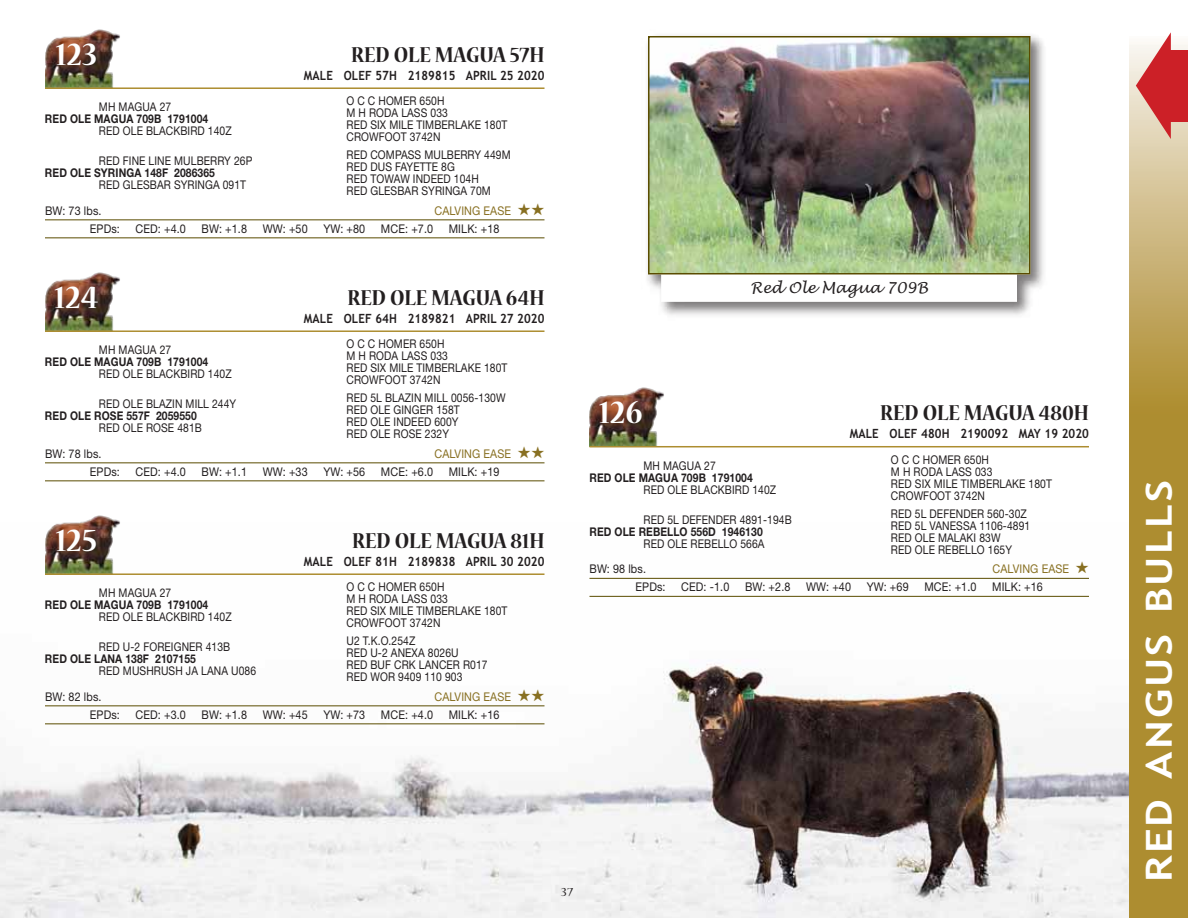
<style>
.page{position:relative;width:1188px;height:918px;background:#fff}
.page>*{position:absolute;margin:0;border:0;box-sizing:border-box;transform-origin:0 0}
.t1{font:700 36px "Trebuchet MS";letter-spacing:.05em;color:#fff;scale:1.2 1}
.t2{font:700 36px "Nueva Std";letter-spacing:.01em;color:#fff;scale:.9 1}
.t3{font:700 24px "Nueva Std";letter-spacing:-.005em;color:#231f20;scale:.9 1}
.t4{font:italic 15px "Lucida Handwriting";color:#231f20}
.t5{font:13.5px "Nueva Std";color:#231f20}
.t6{font:700 12.75px "Trebuchet MS";letter-spacing:.01em;color:#231f20;scale:.9 1}
.t7{font:12px/18px "Helvetica Neue";letter-spacing:.01em;color:#231f20;scale:.86 1}
.t8{font:12px "Helvetica Neue";letter-spacing:.01em;color:#231f20;scale:.9 1}
.t9{font:700 12px "Helvetica Neue";letter-spacing:.01em;color:#231f20;scale:.86 1}
.t10{font:12px "Helvetica Neue";letter-spacing:.01em;color:#887022;scale:.9 1}
</style>
<div class="page">
<img style="left:0;top:522px;width:1130px;height:396px">
<img style="left:647px;top:35px;width:397px;height:280px">
<div style="left:662px;top:270px;width:355px;height:32px;background:#fff"></div>
<img style="left:651px;top:39px;width:376px;height:232px">
<div style="left:648px;top:36px;width:382px;height:238px;border:2px solid #5a4c00"></div>
<div style="left:1130px;top:396px;width:58px;height:522px;background:#ad8d30"></div>
<div style="left:1130px;top:36px;width:58px;height:378px;background:linear-gradient(to bottom,#f8f4ef,#ab8929)"></div>
<img style="left:45px;top:29px;width:75px;height:58px">
<hr style="left:45px;top:87px;width:499px;height:2px;background:#ad8d30">
<hr style="left:45px;top:219px;width:499px;height:1px;background:#5a4c00">
<hr style="left:45px;top:237px;width:499px;height:1px;background:#5a4c00">
<img style="left:45px;top:272px;width:75px;height:58px">
<hr style="left:45px;top:330px;width:499px;height:2px;background:#ad8d30">
<hr style="left:45px;top:462px;width:499px;height:1px;background:#5a4c00">
<hr style="left:45px;top:480px;width:499px;height:1px;background:#5a4c00">
<img style="left:45px;top:515px;width:79px;height:58px">
<hr style="left:45px;top:573px;width:499px;height:2px;background:#ad8d30">
<hr style="left:45px;top:705px;width:499px;height:1px;background:#5a4c00">
<hr style="left:45px;top:723px;width:499px;height:1px;background:#5a4c00">
<img style="left:590px;top:387px;width:74px;height:59px">
<hr style="left:590px;top:446px;width:499px;height:1px;background:#ad8d30">
<hr style="left:590px;top:578px;width:499px;height:1px;background:#5a4c00">
<hr style="left:590px;top:596px;width:499px;height:1px;background:#5a4c00">
<svg style="left:1136px;top:36px;width:52px;height:103px;background:#e6b6ab"></svg>
<h1 class="t2" style="left:56px;top:41px;width:47px">123</h1>
<h2 class="t3" style="left:351px;top:46px;width:216px">RED OLE MAGUA 57H</h2>
<p class="t6" style="left:304px;top:70px;width:269px">MALE OLEF 57H 2189815 APRIL 25 2020</p>
<p class="t7" style="left:346px;top:93px;width:116px">O C C HOMER 650H</p>
<p class="t7" style="left:99px;top:99px;width:86px">MH MAGUA 27</p>
<p class="t7" style="left:346px;top:105px;width:119px">M H RODA LASS 033</p>
<p class="t9" style="left:45px;top:115px;width:191px">RED OLE MAGUA 709B 1791004</p>
<p class="t7" style="left:346px;top:117px;width:189px">RED SIX MILE TIMBERLAKE 180T</p>
<p class="t7" style="left:99px;top:123px;width:156px">RED OLE BLACKBIRD 140Z</p>
<p class="t7" style="left:346px;top:129px;width:192px">CROWFOOT 3742N<br>RED COMPASS MULBERRY 449M</p>
<p class="t7" style="left:99px;top:153px;width:180px">RED FINE LINE MULBERRY 26P</p>
<p class="t7" style="left:346px;top:159px;width:128px">RED DUS FAYETTE 8G</p>
<p class="t9" style="left:45px;top:169px;width:199px">RED OLE SYRINGA 148F 2086365</p>
<p class="t7" style="left:346px;top:171px;width:155px">RED TOWAW INDEED 104H</p>
<p class="t7" style="left:99px;top:177px;width:173px">RED GLESBAR SYRINGA 091T</p>
<p class="t7" style="left:346px;top:183px;width:169px">RED GLESBAR SYRINGA 70M</p>
<p class="t8" style="left:45px;top:206px;width:64px">BW: 73 lbs.</p>
<p class="t10" style="left:435px;top:206px;width:124px">CALVING EASE ★★</p>
<p class="t8" style="left:90px;top:224px;width:35px">EPDs:</p>
<p class="t8" style="left:136px;top:224px;width:57px">CED: +4.0</p>
<p class="t8" style="left:202px;top:224px;width:52px">BW: +1.8</p>
<p class="t8" style="left:263px;top:224px;width:51px">WW: +50</p>
<p class="t8" style="left:323px;top:224px;width:48px">YW: +80</p>
<p class="t8" style="left:381px;top:224px;width:59px">MCE: +7.0</p>
<p class="t8" style="left:449px;top:224px;width:58px">MILK: +18</p>
<h1 class="t2" style="left:55px;top:284px;width:50px">124</h1>
<h2 class="t3" style="left:347px;top:289px;width:221px">RED OLE MAGUA 64H</h2>
<p class="t6" style="left:304px;top:313px;width:269px">MALE OLEF 64H 2189821 APRIL 27 2020</p>
<p class="t7" style="left:346px;top:336px;width:116px">O C C HOMER 650H</p>
<p class="t7" style="left:99px;top:342px;width:86px">MH MAGUA 27</p>
<p class="t7" style="left:346px;top:348px;width:119px">M H RODA LASS 033</p>
<p class="t9" style="left:45px;top:358px;width:191px">RED OLE MAGUA 709B 1791004</p>
<p class="t7" style="left:346px;top:360px;width:189px">RED SIX MILE TIMBERLAKE 180T</p>
<p class="t7" style="left:99px;top:366px;width:156px">RED OLE BLACKBIRD 140Z</p>
<p class="t7" style="left:346px;top:372px;width:187px">CROWFOOT 3742N<br>RED 5L BLAZIN MILL 0056-130W</p>
<p class="t7" style="left:99px;top:396px;width:161px">RED OLE BLAZIN MILL 244Y</p>
<p class="t7" style="left:346px;top:402px;width:133px">RED OLE GINGER 158T</p>
<p class="t9" style="left:45px;top:412px;width:178px">RED OLE ROSE 557F 2059550</p>
<p class="t7" style="left:346px;top:414px;width:132px">RED OLE INDEED 600Y</p>
<p class="t7" style="left:99px;top:420px;width:121px">RED OLE ROSE 481B</p>
<p class="t7" style="left:346px;top:426px;width:121px">RED OLE ROSE 232Y</p>
<p class="t8" style="left:45px;top:449px;width:64px">BW: 78 lbs.</p>
<p class="t10" style="left:435px;top:449px;width:124px">CALVING EASE ★★</p>
<p class="t8" style="left:90px;top:467px;width:35px">EPDs:</p>
<p class="t8" style="left:136px;top:467px;width:57px">CED: +4.0</p>
<p class="t8" style="left:202px;top:467px;width:52px">BW: +1.1</p>
<p class="t8" style="left:263px;top:467px;width:51px">WW: +33</p>
<p class="t8" style="left:323px;top:467px;width:48px">YW: +56</p>
<p class="t8" style="left:381px;top:467px;width:59px">MCE: +6.0</p>
<p class="t8" style="left:449px;top:467px;width:58px">MILK: +19</p>
<h1 class="t2" style="left:56px;top:527px;width:48px">125</h1>
<h2 class="t3" style="left:352px;top:532px;width:215px">RED OLE MAGUA 81H</h2>
<p class="t6" style="left:304px;top:556px;width:269px">MALE OLEF 81H 2189838 APRIL 30 2020</p>
<p class="t7" style="left:346px;top:579px;width:116px">O C C HOMER 650H</p>
<p class="t7" style="left:99px;top:585px;width:86px">MH MAGUA 27</p>
<p class="t7" style="left:346px;top:591px;width:119px">M H RODA LASS 033</p>
<p class="t9" style="left:45px;top:601px;width:191px">RED OLE MAGUA 709B 1791004</p>
<p class="t7" style="left:346px;top:603px;width:189px">RED SIX MILE TIMBERLAKE 180T</p>
<p class="t7" style="left:99px;top:609px;width:156px">RED OLE BLACKBIRD 140Z</p>
<p class="t7" style="left:346px;top:615px;width:111px">CROWFOOT 3742N<br>U2 T.K.O.254Z</p>
<p class="t7" style="left:99px;top:639px;width:154px">RED U-2 FOREIGNER 413B</p>
<p class="t7" style="left:346px;top:645px;width:132px">RED U-2 ANEXA 8026U</p>
<p class="t9" style="left:45px;top:655px;width:177px">RED OLE LANA 138F 2107155</p>
<p class="t7" style="left:346px;top:657px;width:166px">RED BUF CRK LANCER R017</p>
<p class="t7" style="left:99px;top:663px;width:184px">RED MUSHRUSH JA LANA U086</p>
<p class="t7" style="left:346px;top:669px;width:136px">RED WOR 9409 110 903</p>
<p class="t8" style="left:45px;top:692px;width:64px">BW: 82 lbs.</p>
<p class="t10" style="left:435px;top:692px;width:124px">CALVING EASE ★★</p>
<p class="t8" style="left:90px;top:710px;width:35px">EPDs:</p>
<p class="t8" style="left:136px;top:710px;width:57px">CED: +3.0</p>
<p class="t8" style="left:202px;top:710px;width:52px">BW: +1.8</p>
<p class="t8" style="left:263px;top:710px;width:51px">WW: +45</p>
<p class="t8" style="left:323px;top:710px;width:48px">YW: +73</p>
<p class="t8" style="left:381px;top:710px;width:59px">MCE: +4.0</p>
<p class="t8" style="left:449px;top:710px;width:58px">MILK: +16</p>
<p class="t4" style="left:750px;top:280px;width:179px">Red Ole Magua 709B</p>
<h1 class="t2" style="left:599px;top:399px;width:50px">126</h1>
<h2 class="t3" style="left:880px;top:404px;width:234px">RED OLE MAGUA 480H</h2>
<p class="t6" style="left:850px;top:429px;width:267px">MALE OLEF 480H 2190092 MAY 19 2020</p>
<p class="t7" style="left:891px;top:452px;width:116px">O C C HOMER 650H</p>
<p class="t7" style="left:643px;top:458px;width:86px">MH MAGUA 27</p>
<p class="t7" style="left:891px;top:464px;width:119px">M H RODA LASS 033</p>
<p class="t9" style="left:589px;top:473px;width:191px">RED OLE MAGUA 709B 1791004</p>
<p class="t7" style="left:891px;top:476px;width:189px">RED SIX MILE TIMBERLAKE 180T</p>
<p class="t7" style="left:643px;top:482px;width:156px">RED OLE BLACKBIRD 140Z</p>
<p class="t7" style="left:891px;top:488px;width:160px">CROWFOOT 3742N<br>RED 5L DEFENDER 560-30Z</p>
<p class="t7" style="left:643px;top:512px;width:174px">RED 5L DEFENDER 4891-194B</p>
<p class="t7" style="left:891px;top:518px;width:164px">RED 5L VANESSA 1106-4891</p>
<p class="t9" style="left:589px;top:527px;width:203px">RED OLE REBELLO 556D 1946130</p>
<p class="t7" style="left:891px;top:530px;width:129px">RED OLE MALAKI 83W</p>
<p class="t7" style="left:643px;top:536px;width:142px">RED OLE REBELLO 566A</p>
<p class="t7" style="left:891px;top:542px;width:142px">RED OLE REBELLO 165Y</p>
<p class="t8" style="left:590px;top:565px;width:64px">BW: 98 lbs.</p>
<p class="t10" style="left:993px;top:565px;width:109px">CALVING EASE ★</p>
<p class="t8" style="left:636px;top:583px;width:35px">EPDs:</p>
<p class="t8" style="left:681px;top:583px;width:55px">CED: -1.0</p>
<p class="t8" style="left:745px;top:583px;width:52px">BW: +2.8</p>
<p class="t8" style="left:806px;top:583px;width:51px">WW: +40</p>
<p class="t8" style="left:867px;top:583px;width:48px">YW: +69</p>
<p class="t8" style="left:924px;top:583px;width:59px">MCE: +1.0</p>
<p class="t8" style="left:992px;top:583px;width:58px">MILK: +16</p>
<p class="t5" style="left:561px;top:887px;width:13px">37</p>
<h1 class="t1" style="left:1145px;top:882px;width:337px;rotate:-90deg">RED ANGUS BULLS</h1>
</div>
